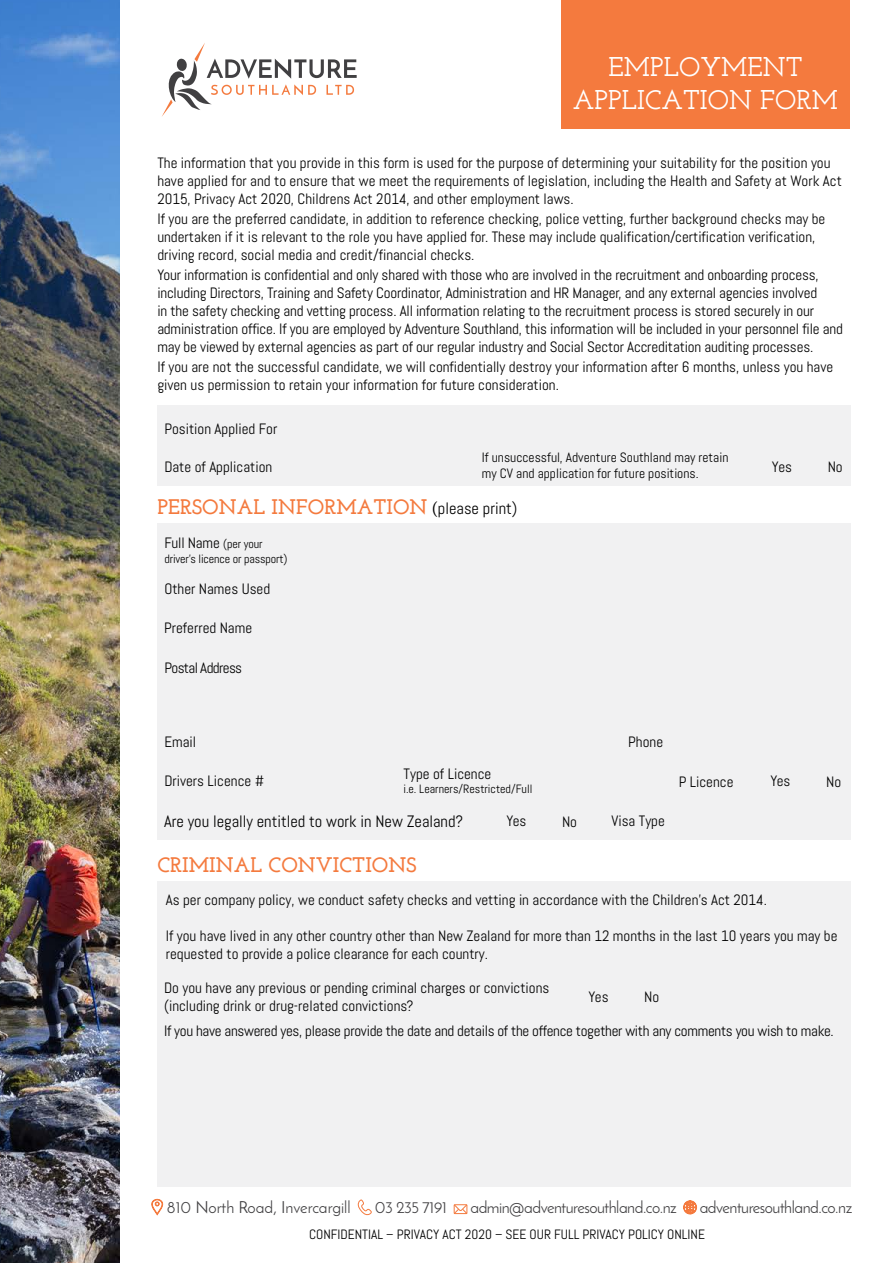
<style>
.page{position:relative;width:893px;height:1263px;background:#fff}
.page>*{position:absolute;margin:0;border:0;box-sizing:border-box;transform-origin:0 0}
.t1{font:600 27px/32.4px "Josefin Slab";color:#fff;text-align:center}
.t2{font:700 21px "Josefin Slab";color:#f47a3e}
.t3{font:16.5px "Josefin Sans";letter-spacing:-.03em;color:#414042}
.t4{font:16.5px "Abel";color:#000}
.t5{font:16.5px "Josefin Sans";color:#414042}
.t6{font:15px/18px "Abel";color:#000}
.t7{font:15px "Abel";letter-spacing:-.02em;color:#000}
.t8{font:15px "Abel";letter-spacing:-.04em;color:#000}
.t9{font:13.5px/16.2px "Abel";color:#000}
.t10{font:12px "Abel";letter-spacing:-.005em;color:#000}
.s1{font-family:"Minion Pro";font-weight:400;font-size:18px;color:#000}
.s2{font-family:"Abel";font-weight:400;font-size:16.5px;color:#000}
.s3{font-size:12px}
</style>
<div class="page">
<div style="left:561px;top:0;width:289px;height:129px;background:#f47a3e"></div>
<svg style="left:162px;top:43px;width:195px;height:74px"></svg>
<svg style="left:151px;top:1199px;width:12px;height:16px"></svg>
<svg style="left:357px;top:1199px;width:15px;height:17px"></svg>
<svg style="left:453px;top:1204px;width:15px;height:11px"></svg>
<svg style="left:683px;top:1200px;width:14px;height:14px"></svg>
<img style="left:0;top:0;width:119px;height:1263px">
<div style="left:157px;top:405px;width:693px;height:81px;background:#f1f1f2"></div>
<div style="left:157px;top:881px;width:693px;height:305px;background:#f1f1f2"></div>
<div style="left:157px;top:523px;width:693px;height:317px;background:#f1f1f2"></div>
<h1 class="t1" style="left:573px;top:51px;width:267px">EMPLOYMENT<br>APPLICATION FORM</h1>
<p class="t6" style="left:157px;top:154px;width:686px">The information that you provide in this form is used for the purpose of determining your suitability for the position you have applied for and to ensure that we meet the requirements of legislation, including the Health and Safety at Work Act<br>2015, Privacy Act 2020, Childrens Act 2014, and other employment laws.</p>
<p class="t6" style="left:157px;top:210px;width:670px">If you are the preferred candidate, in addition to reference checking, police vetting, further background checks may be undertaken if it is relevant to the role you have applied for. These may include qualification/certification verification, driving record, social media and credit/financial checks.</p>
<p class="t6" style="left:157px;top:266px;width:687px">Your information is confidential and only shared with those who are involved in the recruitment and onboarding process, including Directors, Training and Safety Coordinator, Administration and HR Manager, and any external agencies involved<br>in the safety checking and vetting process. All information relating to the recruitment process is stored securely in our administration office. If you are employed by Adventure Southland, this information will be included in your personnel file and may be viewed by external agencies as part of our regular industry and Social Sector Accreditation auditing processes.</p>
<p class="t6" style="left:157px;top:358px;width:677px">If you are not the successful candidate, we will confidentially destroy your information after 6 months, unless you have given us permission to retain your information for future consideration.</p>
<p class="t6" style="left:164px;top:420px;width:115px">Position Applied For</p>
<p class="t6" style="left:164px;top:458px;width:109px">Date of Application</p>
<p class="t9" style="left:482px;top:449px;width:248px">If unsuccessful, Adventure Southland may retain my CV and application for future positions.</p>
<h2 class="t2" style="left:157px;top:494px;width:362px">PERSONAL INFORMATION <span class="s1">(</span><span class="s2">please print)</span></h2>
<p class="t6" style="left:164px;top:534px;width:100px">Full Name <span class="s3">(per your</span></p>
<p class="t10" style="left:164px;top:551px;width:125px">driver’s licence or passport)</p>
<p class="t6" style="left:164px;top:580px;width:107px">Other Names Used</p>
<p class="t6" style="left:164px;top:619px;width:90px">Preferred Name</p>
<p class="t8" style="left:164px;top:658px;width:79px">Postal Address</p>
<p class="t6" style="left:164px;top:733px;width:33px">Email</p>
<p class="t6" style="left:628px;top:733px;width:36px">Phone</p>
<p class="t6" style="left:164px;top:772px;width:101px">Drivers Licence #</p>
<p class="t6" style="left:611px;top:812px;width:55px">Visa Type</p>
<p class="t6" style="left:404px;top:765px;width:89px">Type of Licence</p>
<p class="t10" style="left:404px;top:782px;width:130px">i.e. Learners/Restricted/Full</p>
<p class="t4" style="left:164px;top:811px;width:301px">Are you legally entitled to work in New Zealand?</p>
<p class="t6" style="left:506px;top:812px;width:22px">Yes</p>
<p class="t6" style="left:562px;top:812px;width:16px">No</p>
<h2 class="t2" style="left:157px;top:852px;width:261px">CRIMINAL CONVICTIONS</h2>
<p class="t6" style="left:679px;top:773px;width:56px">P Licence</p>
<p class="t6" style="left:772px;top:458px;width:22px">Yes</p>
<p class="t6" style="left:828px;top:458px;width:16px">No</p>
<p class="t6" style="left:770px;top:772px;width:22px">Yes</p>
<p class="t6" style="left:826px;top:772px;width:16px">No</p>
<p class="t6" style="left:166px;top:890px;width:603px">As per company policy, we conduct safety checks and vetting in accordance with the Children’s Act 2014.</p>
<p class="t6" style="left:166px;top:926px;width:673px">If you have lived in any other country other than New Zealand for more than 12 months in the last 10 years you may be requested to provide a police clearance for each country.</p>
<p class="t6" style="left:164px;top:978px;width:387px">Do you have any previous or pending criminal charges or convictions (including drink or drug-related convictions?</p>
<p class="t7" style="left:164px;top:1021px;width:671px">If you have answered yes, please provide the date and details of the offence together with any comments you wish to make.</p>
<p class="t6" style="left:588px;top:987px;width:22px">Yes</p>
<p class="t6" style="left:644px;top:987px;width:16px">No</p>
<p class="t5" style="left:167px;top:1197px;width:185px">810 North Road, Invercargill</p>
<p class="t3" style="left:375px;top:1197px;width:74px">03 235 7191</p>
<p class="t3" style="left:470px;top:1197px;width:208px">admin@adventuresouthland.co.nz</p>
<p class="t3" style="left:700px;top:1197px;width:154px">adventuresouthland.co.nz</p>
<p class="t9" style="left:309px;top:1226px;width:397px">CONFIDENTIAL – PRIVACY ACT 2020 – SEE OUR FULL PRIVACY POLICY ONLINE</p>
</div>
